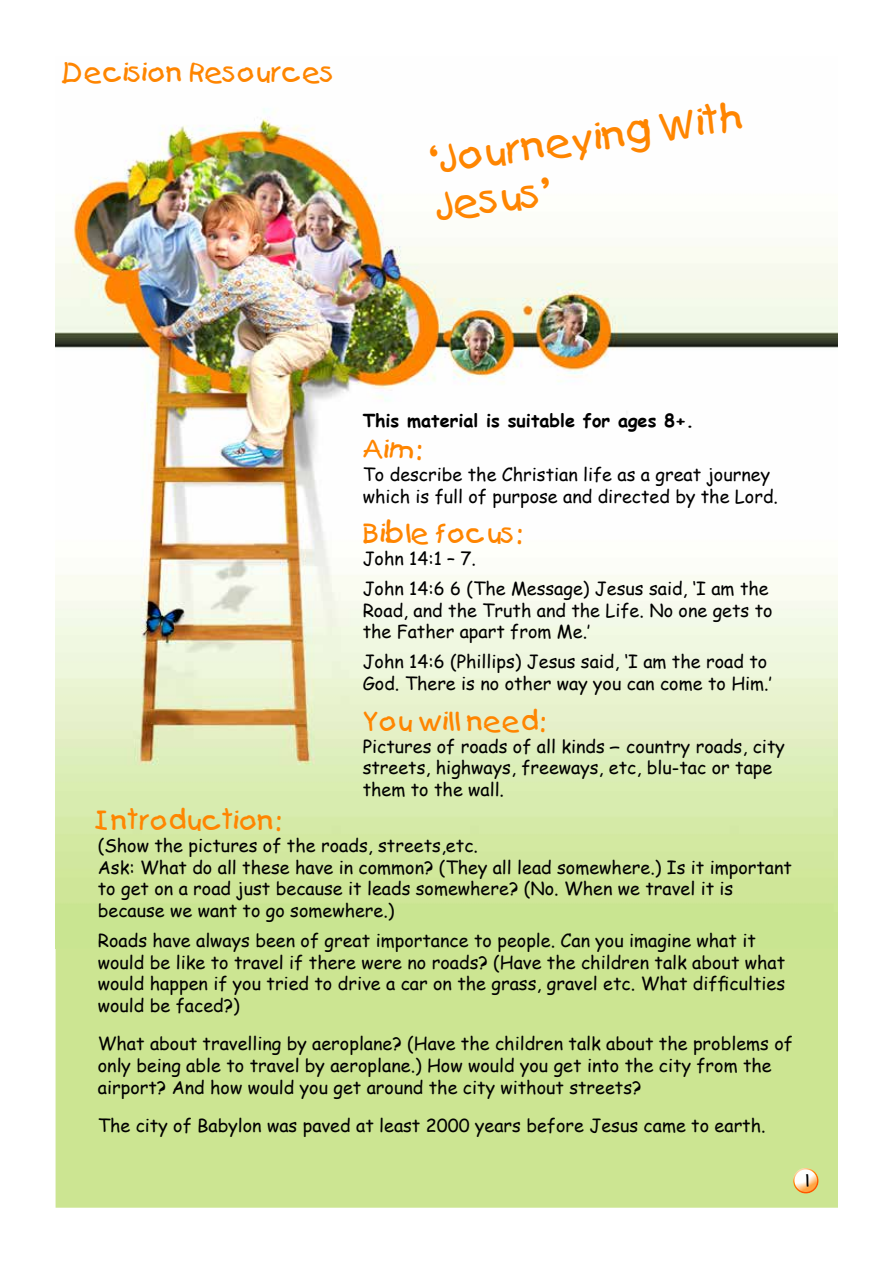
<style>
.page{position:relative;width:893px;height:1263px;background:#fff}
.page>*{position:absolute;margin:0;border:0;box-sizing:border-box;transform-origin:0 0}
.t1{font:39px/46.8px "Kids Plain";color:#ff8500}
.t2{font:27px "Kids Plain";color:#ff8500}
.t3{font:18px/21.6px "Comic Sans MS";color:#000}
.t4{font:700 18px "Comic Sans MS";color:#000}
.t5{font:18px "Kids Plain";color:#000}
.s1{font-family:"Kids Plain"}
</style>
<div class="page">
<img style="left:56px;top:109px;width:781px;height:840px">
<div style="left:56px;top:949px;width:782px;height:259px;background:#cce592;border:2px solid #cce592"></div>
<div style="left:791px;top:1166px;width:28px;height:20px;background:#fff;opacity:.75"></div>
<div style="left:791px;top:1170px;width:28px;height:25px;background:#ff8500;opacity:.75"></div>
<h2 class="t2" style="left:62px;top:55px;width:274px">Decision Resources</h2>
<h1 class="t1" style="left:426px;top:137px;width:318px;rotate:-8deg">‘Journeying With<br>Jesus’</h1>
<p class="t4" style="left:363px;top:407px;width:333px">This material is suitable for ages 8+.</p>
<h2 class="t2" style="left:363px;top:433px;width:59px">Aim:</h2>
<p class="t3" style="left:363px;top:463px;width:417px">To describe the Christian life as a great journey which is full of purpose and directed by the Lord.</p>
<h2 class="t2" style="left:363px;top:517px;width:159px">Bible focus:</h2>
<p class="t3" style="left:363px;top:543px;width:408px;line-height:30.2px">John 14:1 – 7.<br>John 14:6 6 (The Message) Jesus said, ‘I am the</p>
<p class="t3" style="left:363px;top:599px;width:411px">Road, and the Truth and the Life. No one gets to the Father apart from Me.’</p>
<p class="t3" style="left:363px;top:650px;width:411px">John 14:6 (Phillips) Jesus said, ‘I am the road to<br>God. There is no other way you can come to Him.’</p>
<h2 class="t2" style="left:363px;top:704px;width:183px">You will need:</h2>
<p class="t3" style="left:363px;top:735px;width:424px">Pictures of roads of all kinds <span class="s1">–</span> country roads, city streets, highways, freeways, etc, blu-tac or tape them to the wall.</p>
<h2 class="t2" style="left:98px;top:804px;width:183px">Introduction:</h2>
<p class="t3" style="left:98px;top:834px;width:696px">(Show the pictures of the roads, streets,etc.<br>Ask: What do all these have in common? (They all lead somewhere.) Is it important to get on a road just because it leads somewhere? (No. When we travel it is because we want to go somewhere.)</p>
<p class="t3" style="left:98px;top:929px;width:689px">Roads have always been of great importance to people. Can you imagine what it would be like to travel if there were no roads? (Have the children talk about what would happen if you tried to drive a car on the grass, gravel etc. What difficulties would be faced?)</p>
<p class="t3" style="left:98px;top:1032px;width:697px">What about travelling by aeroplane? (Have the children talk about the problems of only being able to travel by aeroplane.) How would you get into the city from the airport? And how would you get around the city without streets?</p>
<p class="t3" style="left:98px;top:1114px;width:669px">The city of Babylon was paved at least 2000 years before Jesus came to earth.</p>
<p class="t5" style="left:804px;top:1169px;width:7px">1</p>
</div>
